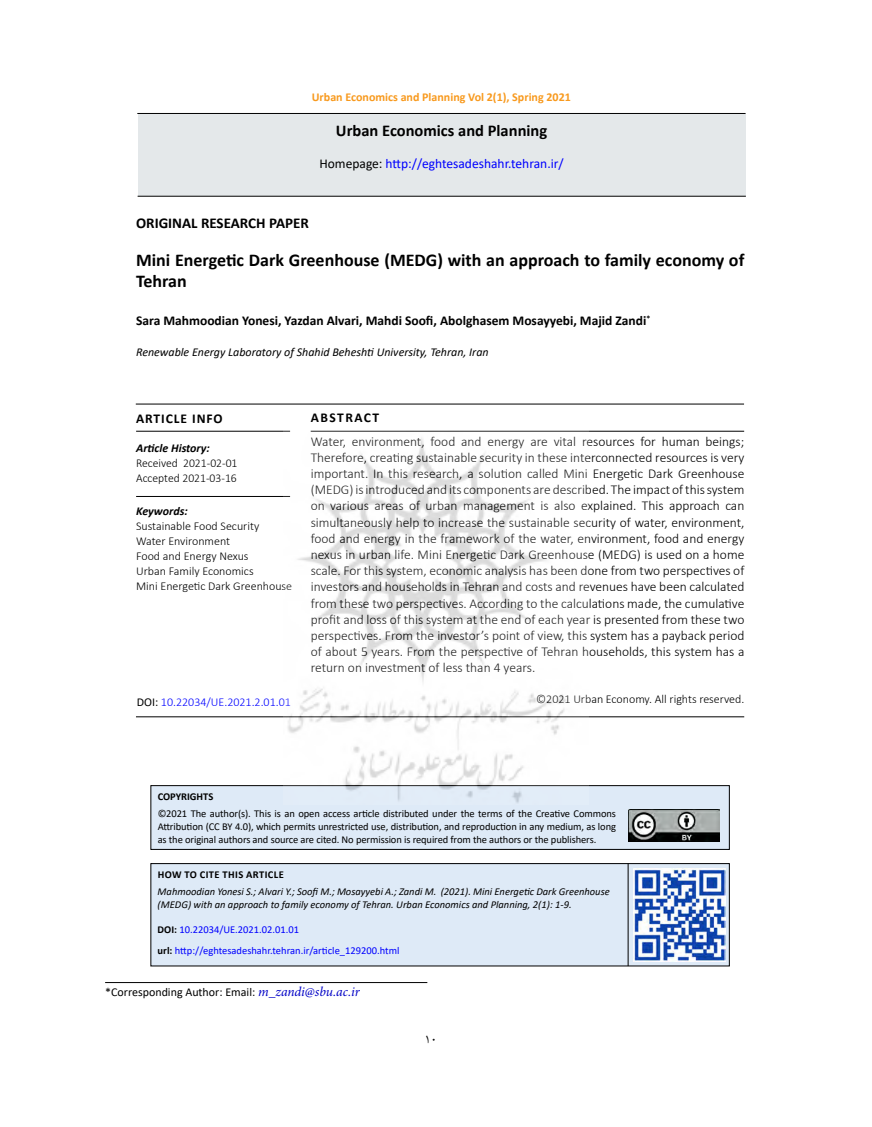
<style>
.page{position:relative;width:872px;height:1127px;background:#fff}
.page>*{position:absolute;margin:0;border:0;box-sizing:border-box;transform-origin:0 0}
.t1{font:700 18px/21.6px "Calibri";color:#000}
.t2{font:700 16.5px "Calibri";color:#000}
.t3{font:700 15px "Calibri";color:#000}
.t4{font:300 13.5px/16.2px "Calibri";color:#000;text-align:justify}
.t5{font:700 13.5px "Calibri";color:#000}
.t6{font:13.5px "Calibri";color:#00f}
.t7{font:700 13.5px "Calibri";letter-spacing:.07em;color:#000}
.t8{font:700 13.5px "Calibri";letter-spacing:.11em;color:#000}
.t9{font:13.5px "B Nazanin";color:#000}
.t10{font:300 12px/15px "Calibri";color:#000}
.t11{font:italic 12px "Calibri";color:#000}
.t12{font:12px "Calibri";color:#000}
.t13{font:700 12px "Calibri";color:#f8991d}
.t14{font:300 12px "Calibri";color:#00f}
.t15{font:italic 700 12px "Calibri";color:#000}
.t16{font:10.5px/12.6px "Calibri";letter-spacing:-.01em;color:#000;text-align:justify}
.t17{font:italic 10.5px/12.6px "Calibri";color:#000}
.t18{font:10.5px/21.6px "Calibri";color:#00f}
.t19{font:700 10.5px "Calibri";letter-spacing:.035em;color:#000}
.t20{font:700 10.5px "Calibri";color:#000}
.s1{color:#000}
.s2{font-weight:400;color:#000}
.s3{font-weight:700;color:#000}
.s4{font-family:"Minion Pro";font-style:italic;font-size:13.5px;color:#0000c6}
</style>
<div class="page">
<hr style="left:137px;top:113px;width:608px;height:1px;background:#000">
<div style="left:138px;top:115px;width:607px;height:81px;background:#e4e8ea"></div>
<hr style="left:138px;top:196px;width:608px;height:1px;background:#000">
<hr style="left:136px;top:431px;width:154px;height:1px;background:#000">
<hr style="left:311px;top:431px;width:433px;height:1px;background:#000">
<hr style="left:136px;top:496px;width:154px;height:1px;background:#000">
<hr style="left:136px;top:404px;width:608px;height:1px;background:#000">
<hr style="left:136px;top:716px;width:608px;height:1px;background:#000">
<hr style="left:105px;top:982px;width:322px;height:1px;background:#000">
<div style="left:151px;top:863px;width:578px;height:103px;background:#deeaf7"></div>
<div style="left:150px;top:863px;width:579px;height:103px;border:1px solid #000"></div>
<hr style="left:627px;top:863px;width:1px;height:103px;background:#000">
<div style="left:151px;top:785px;width:578px;height:64px;background:#deeaf7"></div>
<div style="left:150px;top:785px;width:579px;height:65px;border:1px solid #000"></div>
<img style="left:628px;top:810px;width:91px;height:32px">
<img style="left:633px;top:868px;width:92px;height:93px">
<img style="left:283px;top:431px;width:305px;height:372px">
<p class="t13" style="left:312px;top:88px;width:260px">Urban Economics and Planning Vol 2(1), Spring 2021</p>
<p class="t2" style="left:336px;top:118px;width:213px">Urban Economics and Planning</p>
<p class="t6" style="left:319px;top:154px;width:246px"><span class="s1">Homepage:</span> http://eghtesadeshahr.tehran.ir/</p>
<p class="t3" style="left:136px;top:212px;width:174px">ORIGINAL RESEARCH PAPER</p>
<h1 class="t1" style="left:136px;top:249px;width:610px">Mini Energetic Dark Greenhouse (MEDG) with an approach to family economy of<br>Tehran</h1>
<p class="t5" style="left:136px;top:311px;width:516px">Sara Mahmoodian Yonesi, Yazdan Alvari, Mahdi Soofi, Abolghasem Mosayyebi, Majid Zandi<sup>*</sup></p>
<p class="t11" style="left:136px;top:344px;width:354px">Renewable Energy Laboratory of Shahid Beheshti University, Tehran, Iran</p>
<p class="t7" style="left:136px;top:409px;width:88px">ARTICLE INFO</p>
<p class="t15" style="left:136px;top:440px;width:75px">Article History:</p>
<p class="t10" style="left:136px;top:456px;width:103px">Received 2021-02-01<br>Accepted 2021-03-16</p>
<p class="t15" style="left:136px;top:502px;width:53px">Keywords:</p>
<p class="t10" style="left:136px;top:518px;width:158px">Sustainable Food Security<br>Water Environment<br>Food and Energy Nexus<br>Urban Family Economics<br>Mini Energetic Dark Greenhouse</p>
<p class="t14" style="left:137px;top:694px;width:156px"><span class="s2">DOI:</span> 10.22034/UE.2021.2.01.01</p>
<p class="t8" style="left:311px;top:408px;width:70px">ABSTRACT</p>
<p class="t4" style="left:311px;top:433px;width:435px">Water, environment, food and energy are vital resources for human beings; Therefore, creating sustainable security in these interconnected resources is very important. In this research, a solution called Mini Energetic Dark Greenhouse (MEDG) is introduced and its components are described. The impact of this system on various areas of urban management is also explained. This approach can simultaneously help to increase the sustainable security of water, environment, food and energy in the framework of the water, environment, food and energy nexus in urban life. Mini Energetic Dark Greenhouse (MEDG) is used on a home scale. For this system, economic analysis has been done from two perspectives of investors and households in Tehran and costs and revenues have been calculated from these two perspectives. According to the calculations made, the cumulative profit and loss of this system at the end of each year is presented from these two perspectives. From the investor’s point of view, this system has a payback period of about 5 years. From the perspective of Tehran households, this system has a return on investment of less than 4 years.</p>
<p class="t10" style="left:536px;top:691px;width:210px">©2021 Urban Economy. All rights reserved.</p>
<p class="t20" style="left:158px;top:789px;width:57px">COPYRIGHTS</p>
<p class="t16" style="left:158px;top:807px;width:460px">©2021 The author(s). This is an open access article distributed under the terms of the Creative Commons Attribution (CC BY 4.0), which permits unrestricted use, distribution, and reproduction in any medium, as long as the original authors and source are cited. No permission is required from the authors or the publishers.</p>
<p class="t19" style="left:158px;top:867px;width:127px">HOW TO CITE THIS ARTICLE</p>
<p class="t17" style="left:158px;top:885px;width:453px">Mahmoodian Yonesi S.; Alvari Y.; Soofi M.; Mosayyebi A.; Zandi M. (2021). Mini Energetic Dark Greenhouse (MEDG) with an approach to family economy of Tehran. Urban Economics and Planning, 2(1): 1-9.</p>
<p class="t18" style="left:158px;top:918px;width:243px"><span class="s3">DOI:</span> 10.22034/UE.2021.02.01.01<br><span class="s3">url:</span> http://eghtesadeshahr.tehran.ir/article_129200.html</p>
<p class="t12" style="left:105px;top:984px;width:256px">*Corresponding Author: Email: <span class="s4">m_zandi@sbu.ac.ir</span></p>
<p class="t9" style="left:424px;top:1030px;width:14px">10</p>
</div>
